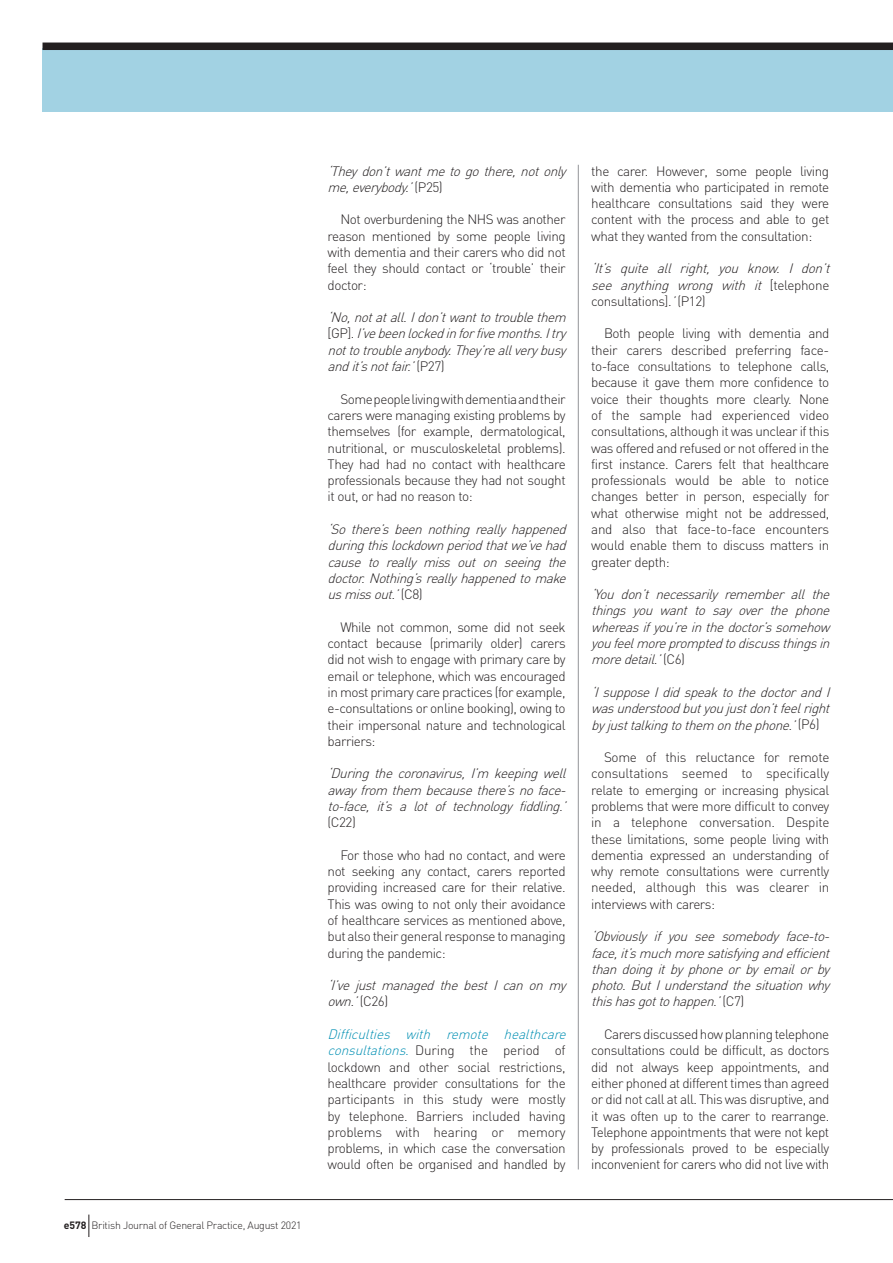
<style>
.page{position:relative;width:893px;height:1263px;background:#fff}
.page>*{position:absolute;margin:0;border:0;box-sizing:border-box;transform-origin:0 0}
.t1{font:300 13.5px/16.4px "DIN";letter-spacing:-.035em;color:#231f20;text-align:justify}
.t2{font:italic 300 13.5px/16.4px "DIN";color:#231f20;text-align:justify}
.t3{font:300 10.5px "DIN";letter-spacing:-.025em;color:#231f20}
.s1{font-weight:700}
.s2{font-style:normal}
.s3{font-style:italic;color:#008fb3}
</style>
<div class="page">
<div style="left:43px;top:48px;width:850px;height:64px;background:#a2d2e3"></div>
<div style="left:43px;top:43px;width:850px;height:7px;background:#231f20"></div>
<hr style="left:578px;top:165px;width:1px;height:1004px;background:#939598">
<svg style="left:88px;top:1214px;width:1px;height:23px"></svg>
<hr style="left:65px;top:1199px;width:828px;height:1px;background:#231f20">
<p class="t3" style="left:64px;top:1219px;width:239px"><span class="s1">e578</span> British Journal of General Practice, August 2021</p>
<p class="t2" style="left:328px;top:162px;width:244px">‘Theydon’twantmetogothere,notonly me,everybody.’<span class="s2">( P 2 5 )</span></p>
<p class="t1" style="left:328px;top:211px;width:240px;text-indent:13px">Not overburdening the NHS was another reason mentioned by some people living with dementia and their carers who did not feel they should contact or ‘trouble’ their doctor:</p>
<p class="t2" style="left:328px;top:309px;width:244px">‘No,notatall.Idon’twanttotroublethem <span class="s2">[ G P ] .</span> I’vebeenlockedinforfivemonths.Itry nottotroubleanybody.They’reallverybusy andit’snotfair.’<span class="s2">( P 2 7 )</span></p>
<p class="t1" style="left:328px;top:390px;width:240px;text-indent:13px">Some people living with dementia and their carers were managing existing problems by themselves (for example, dermatological, nutritional, or musculoskeletal problems).<br>They had had no contact with healthcare professionals because they had not sought it out, or had no reason to:</p>
<p class="t2" style="left:328px;top:521px;width:244px">‘So there’s been nothing really happened duringthislockdownperiodthatwe’vehad cause to really miss out on seeing the doctor.Nothing’sreallyhappenedtomake usmissout.’<span class="s2">( C 8 )</span></p>
<p class="t1" style="left:328px;top:619px;width:240px;text-indent:13px">While not common, some did not seek contact because (primarily older) carers did not wish to engage with primary care by email or telephone, which was encouraged in most primary care practices (for example, e-consultations or online booking), owing to their impersonal nature and technological barriers:</p>
<p class="t2" style="left:328px;top:765px;width:244px">‘During the coronavirus, I’m keeping well awayfrom them becausethere’snoface&shy;to-face, it’s a lot of technology fiddling.’</p>
<p class="t1" style="left:328px;top:814px;width:30px">(C22)</p>
<p class="t1" style="left:328px;top:847px;width:240px;text-indent:13px">For those who had no contact, and were not seeking any contact, carers reported providing increased care for their relative.<br>This was owing to not only their avoidance of healthcare services as mentioned above, but also their general response to managing during the pandemic:</p>
<p class="t2" style="left:328px;top:977px;width:244px">‘I’ve just managed the best I can on my own.’<span class="s2">(C26)</span></p>
<p class="t1" style="left:328px;top:1026px;width:244px;text-align:left"><span class="s3">Difficulties with remote healthcare consultations.</span> During the period of lockdown and other social restrictions, healthcare provider consultations for the participants in this study were mostly by telephone. Barriers included having problems with hearing or memory problems, in which case the conversation would often be organised and handled by</p>
<p class="t1" style="left:591px;top:162px;width:240px">the carer. However, some people living with dementia who participated in remote healthcare consultations said they were content with the process and able to get what they wanted from the consultation:</p>
<p class="t2" style="left:591px;top:260px;width:244px;text-align:left">‘It’s quite all right, you know. I don’t see anything wrong with it <span class="s2">[ t e l e p h o n e consultations].</span>’<span class="s2">(P12)</span></p>
<p class="t1" style="left:591px;top:325px;width:240px;text-indent:13px">Both people living with dementia and their carers described preferring face&shy;to-face consultations to telephone calls, because it gave them more confidence to voice their thoughts more clearly. None of the sample had experienced video consultations, although it was unclear if this was offered and refused or not offered in the first instance. Carers felt that healthcare professionals would be able to notice changes better in person, especially for what otherwise might not be addressed, and also that face-to-face encounters would enable them to discuss matters in greater depth:</p>
<p class="t2" style="left:591px;top:586px;width:244px">‘You don’t necessarily remember all the things you want to say over the phone whereasifyou’reinthedoctor’ssomehow youfeelmorepromptedtodiscussthingsin moredetail.’<span class="s2">( C 6 )</span></p>
<p class="t2" style="left:591px;top:684px;width:244px">‘IsupposeIdidspeaktothedoctorandI wasunderstoodbutyoujustdon’tfeelright byjusttalkingtothem onthephone.’<span class="s2">( P 6 )</span></p>
<p class="t1" style="left:591px;top:749px;width:240px;text-indent:13px">Some of this reluctance for remote consultations seemed to specifically relate to emerging or increasing physical problems that were more difficult to convey in a telephone conversation. Despite these limitations, some people living with dementia expressed an understanding of why remote consultations were currently needed, although this was clearer in interviews with carers:</p>
<p class="t2" style="left:591px;top:928px;width:244px">‘Obviously if you see somebody face-to&shy;face,it’smuchmoresatisfyingandefficient than doing it by phone or by email or by photo.ButIunderstandthesituationwhy thishasgottohappen.’<span class="s2">( C 7 )</span></p>
<p class="t1" style="left:591px;top:1026px;width:240px;text-indent:13px">Carers discussed how planning telephone consultations could be difficult, as doctors did not always keep appointments, and either phoned at different times than agreed or did not call at all. This was disruptive, and it was often up to the carer to rearrange.<br>Telephone appointments that were not kept by professionals proved to be especially inconvenient for carers who did not live with</p>
</div>
